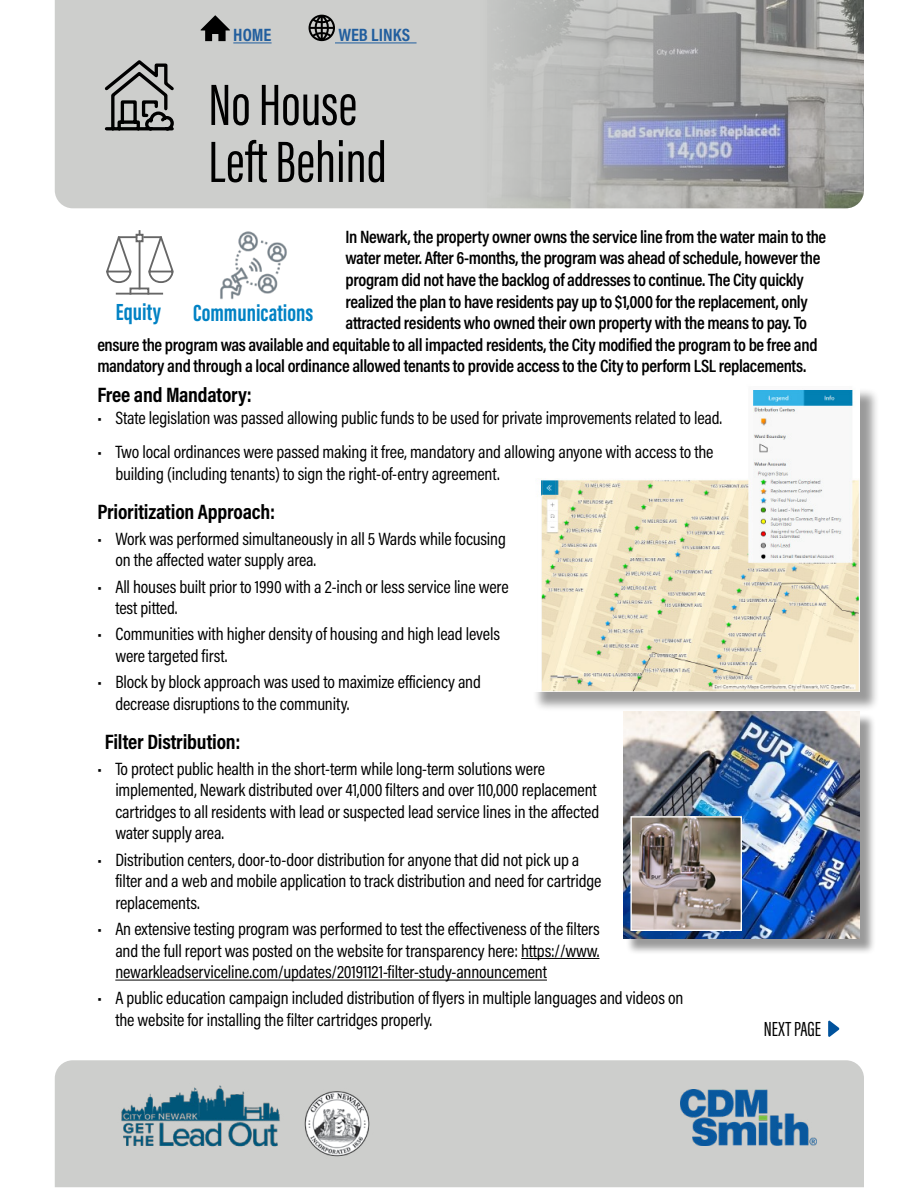
<style>
.page{position:relative;width:918px;height:1188px;background:#fff}
.page>*{position:absolute;margin:0;border:0;box-sizing:border-box;transform-origin:0 0}
.t1{font:60px/57px "Acumin Pro Extra Cond";color:#000}
.t2{font:700 24px "Acumin Pro Extra Cond";color:#0082c4}
.t3{font:700 21px "Acumin Pro Cond";letter-spacing:-.01em;color:#000}
.t4{font:21px "Acumin Pro Extra Cond";letter-spacing:.005em;color:#000}
.t5{font:18px/21.6px "Acumin Pro Cond";letter-spacing:-.01em;color:#000}
.t6{font:600 18px "Acumin Pro Cond";letter-spacing:-.02em;color:#000}
.t7{font:700 18px "Acumin Pro Cond";color:#215e9e}
</style>
<div class="page">
<div style="left:532px;top:387px;width:348px;height:325px;background:#000;opacity:.4"></div>
<img style="left:532px;top:387px;width:328px;height:305px">
<div style="left:55px;top:0;width:410px;height:208px;background:#cdcecc"></div>
<img style="left:487px;top:0;width:377px;height:208px">
<hr style="left:521px;top:958px;width:78px;height:1px;background:#000">
<hr style="left:115px;top:980px;width:432px;height:1px;background:#000">
<div style="left:55px;top:1060px;width:809px;height:127px;background:#cdcecc"></div>
<img style="left:680px;top:1089px;width:136px;height:57px">
<img style="left:117px;top:1082px;width:167px;height:66px">
<svg style="left:102px;top:58px;width:75px;height:112px;background:#a7a8a7"></svg>
<hr style="left:233px;top:42px;width:39px;height:1px;background:#215e9e">
<hr style="left:335px;top:42px;width:82px;height:1px;background:#215e9e">
<svg style="left:200px;top:15px;width:30px;height:26px"></svg>
<svg style="left:309px;top:15px;width:26px;height:26px"></svg>
<img style="left:220px;top:231px;width:67px;height:69px">
<svg style="left:106px;top:230px;width:68px;height:65px"></svg>
<svg style="left:828px;top:1020px;width:11px;height:17px"></svg>
<div style="left:626px;top:714px;width:250px;height:241px;background:#000;opacity:.4"></div>
<img style="left:623px;top:712px;width:237px;height:227px">
<img style="left:632px;top:818px;width:108px;height:111px">
<div style="left:630px;top:816px;width:112px;height:115px;border:1px solid #fff"></div>
<img style="left:291px;top:1089px;width:93px;height:70px">
<p class="t7" style="left:233px;top:23px;width:40px">HOME</p>
<p class="t7" style="left:338px;top:23px;width:73px">WEB LINKS</p>
<h1 class="t1" style="left:208px;top:76px;width:180px">No House<br>Left Behind</h1>
<p class="t6" style="left:346px;top:225px;width:482px">In Newark, the property owner owns the service line from the water main to the</p>
<p class="t6" style="left:346px;top:246px;width:476px">water meter. After 6-months, the program was ahead of schedule, however the</p>
<p class="t6" style="left:346px;top:268px;width:460px">program did not have the backlog of addresses to continue. The City quickly</p>
<p class="t6" style="left:346px;top:290px;width:464px">realized the plan to have residents pay up to $1,000 for the replacement, only</p>
<p class="t6" style="left:346px;top:311px;width:463px">attracted residents who owned their own property with the means to pay. To</p>
<p class="t6" style="left:97px;top:333px;width:722px">ensure the program was available and equitable to all impacted residents, the City modified the program to be free and</p>
<p class="t6" style="left:97px;top:354px;width:710px">mandatory and through a local ordinance allowed tenants to provide access to the City to perform LSL replacements.</p>
<p class="t3" style="left:97px;top:381px;width:156px">Free and Mandatory:</p>
<p class="t5" style="left:97px;top:406px;width:626px">• State legislation was passed allowing public funds to be used for private improvements related to lead.</p>
<p class="t5" style="left:115px;top:441px;width:600px;text-indent:-18px">• Two local ordinances were passed making it free, mandatory and allowing anyone with access to the building (including tenants) to sign the right-of-entry agreement.</p>
<p class="t3" style="left:97px;top:498px;width:179px">Prioritization Approach:</p>
<p class="t5" style="left:115px;top:527px;width:392px;text-indent:-18px">• Work was performed simultaneously in all 5 Wards while focusing on the affected water supply area.</p>
<p class="t5" style="left:115px;top:575px;width:395px;text-indent:-18px">• All houses built prior to 1990 with a 2-inch or less service line were test pitted.</p>
<p class="t5" style="left:115px;top:623px;width:386px;text-indent:-18px">• Communities with higher density of housing and high lead levels were targeted first.</p>
<p class="t5" style="left:115px;top:671px;width:367px;text-indent:-18px">• Block by block approach was used to maximize efficiency and decrease disruptions to the community.</p>
<p class="t3" style="left:105px;top:727px;width:137px">Filter Distribution:</p>
<p class="t5" style="left:115px;top:757px;width:486px;text-indent:-18px">• To protect public health in the short-term while long-term solutions were implemented, Newark distributed over 41,000 filters and over 110,000 replacement cartridges to all residents with lead or suspected lead service lines in the affected water supply area.</p>
<p class="t5" style="left:115px;top:848px;width:488px;text-indent:-18px">• Distribution centers, door-to-door distribution for anyone that did not pick up a filter and a web and mobile application to track distribution and need for cartridge replacements.</p>
<p class="t5" style="left:115px;top:918px;width:486px;text-align:justify;text-indent:-18px">• An extensive testing program was performed to test the effectiveness of the filters and the full report was posted on the website for transparency here: https://www. newarkleadserviceline.com/updates/20191121-filter-study-announcement</p>
<p class="t5" style="left:115px;top:987px;width:570px;text-indent:-18px">• A public education campaign included distribution of flyers in multiple languages and videos on the website for installing the filter cartridges properly.</p>
<h2 class="t2" style="left:116px;top:297px;width:47px">Equity</h2>
<h2 class="t2" style="left:193px;top:298px;width:122px">Communications</h2>
<p class="t4" style="left:764px;top:1017px;width:59px">NEXT PAGE</p>
</div>
